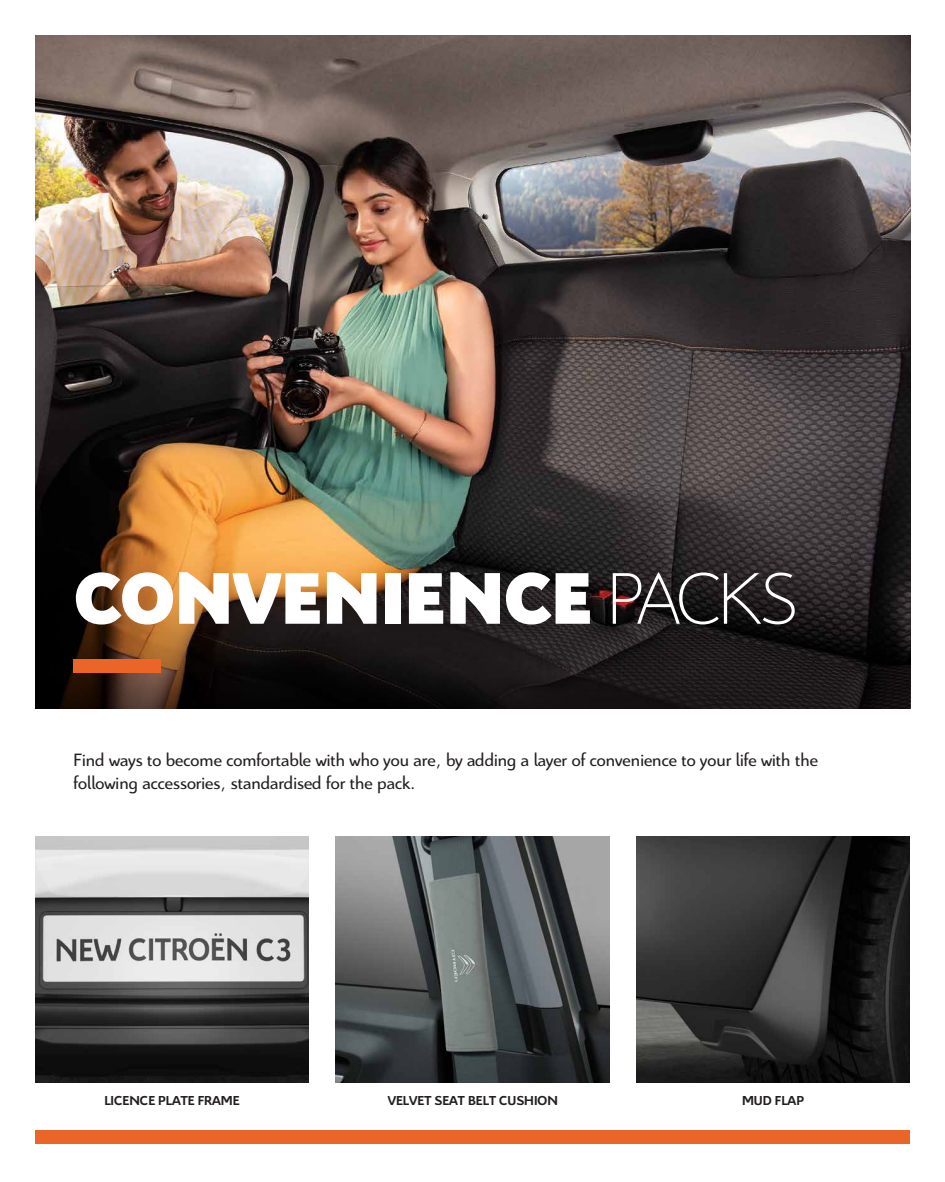
<style>
.page{position:relative;width:945px;height:1182px;background:#fff}
.page>*{position:absolute;margin:0;border:0;box-sizing:border-box;transform-origin:0 0}
.t1{font:900 78.75px "Citroen";letter-spacing:-.015em;color:#fff}
.t2{font:19.25px/22.8px "Citroen";color:#231f20}
.t3{font:700 14px "Citroen";color:#231f20}
.s1{font-weight:300}
</style>
<div class="page">
<div style="left:35px;top:1130px;width:875px;height:13px;background:#eb6428"></div>
<img style="left:35px;top:35px;width:875px;height:516px">
<svg style="left:35px;top:551px;width:875px;height:157px;background:#34261b"></svg>
<img style="left:336px;top:836px;width:274px;height:245px">
<img style="left:636px;top:836px;width:274px;height:245px">
<img style="left:35px;top:836px;width:274px;height:245px">
<div style="left:74px;top:659px;width:87px;height:13px;background:#eb6428"></div>
<h1 class="t1" style="left:74px;top:540px;width:725px">CONVENIENCE <span class="s1">PACKS</span></h1>
<p class="t2" style="left:74px;top:748px;width:746px">Find ways to become comfortable with who you are, by adding a layer of convenience to your life with the following accessories, standardised for the pack.</p>
<p class="t3" style="left:104px;top:1092px;width:137px">LICENCE PLATE FRAME</p>
<p class="t3" style="left:388px;top:1092px;width:172px">VELVET SEAT BELT CUSHION</p>
<p class="t3" style="left:742px;top:1092px;width:63px">MUD FLAP</p>
</div>
